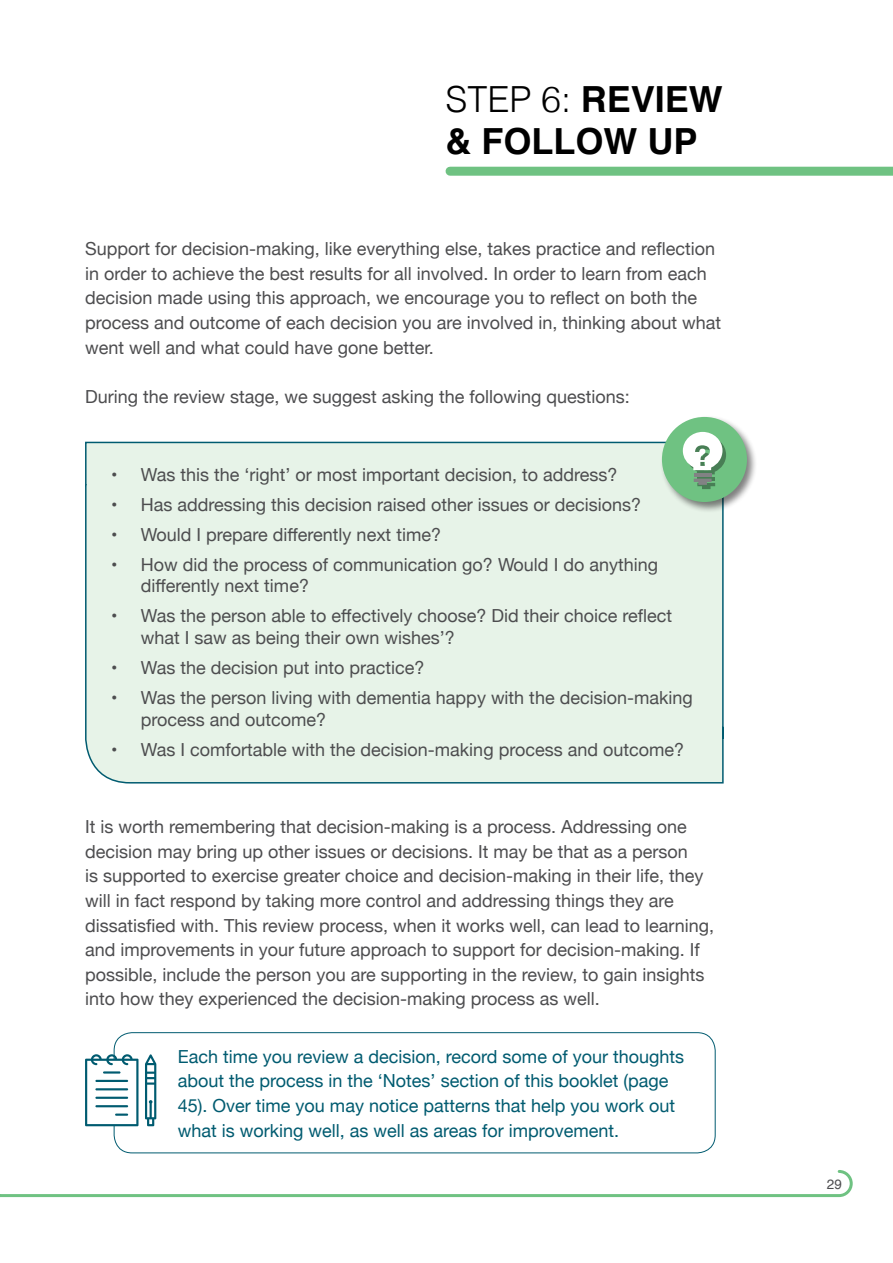
<style>
.page{position:relative;width:893px;height:1263px;background:#fff}
.page>*{position:absolute;margin:0;border:0;box-sizing:border-box;transform-origin:0 0}
.t1{font:700 36px/42px "Helvetica";color:#000}
.t2{font:18px/24.6px "Helvetica Neue";color:#4d4d4f}
.t3{font:18px/24.6px "Helvetica Neue";color:#005b70}
.t4{font:13.5px "Helvetica";color:#4d4d4f}
.s1{font-weight:300}
</style>
<div class="page">
<svg style="left:0;top:1170px;width:853px;height:28px"></svg>
<div style="left:450px;top:167px;width:443px;height:9px;background:#6fc282"></div>
<div style="left:85px;top:441px;width:639px;height:343px;background:#e7f3e8"></div>
<div style="left:660px;top:414px;width:98px;height:99px;background:#000;opacity:.5"></div>
<div style="left:662px;top:417px;width:85px;height:85px;background:#6fc282;border-radius:50%"></div>
<svg style="left:683px;top:432px;width:43px;height:57px"></svg>
<div style="left:114px;top:1032px;width:602px;height:121px;border:1px solid #005b70;border-radius:18px"></div>
<svg style="left:145px;top:1054px;width:11px;height:72px"></svg>
<svg style="left:85px;top:1054px;width:53px;height:72px"></svg>
<h1 class="t1" style="left:445px;top:79px;width:279px"><span class="s1">STEP 6:</span> REVIEW &amp; FOLLOW UP</h1>
<p class="t2" style="left:85px;top:237px;width:638px">Support for decision-making, like everything else, takes practice and reflection in order to achieve the best results for all involved. In order to learn from each decision made using this approach, we encourage you to reflect on both the process and outcome of each decision you are involved in, thinking about what went well and what could have gone better.</p>
<p class="t2" style="left:85px;top:385px;width:546px">During the review stage, we suggest asking the following questions:</p>
<p class="t2" style="left:111px;top:463px;width:508px">• Was this the ‘right’ or most important decision, to address?</p>
<p class="t2" style="left:111px;top:493px;width:532px">• Has addressing this decision raised other issues or decisions?</p>
<p class="t2" style="left:111px;top:523px;width:331px">• Would I prepare differently next time?</p>
<p class="t2" style="left:141px;top:555px;width:519px;line-height:21.6px;text-indent:-30px">• How did the process of communication go? Would I do anything differently next time?</p>
<p class="t2" style="left:141px;top:606px;width:533px;line-height:21.6px;text-indent:-30px">• Was the person able to effectively choose? Did their choice reflect what I saw as being their own wishes’?</p>
<p class="t2" style="left:111px;top:656px;width:315px">• Was the decision put into practice?</p>
<p class="t2" style="left:141px;top:688px;width:553px;line-height:21.6px;text-indent:-30px">• Was the person living with dementia happy with the decision-making process and outcome?</p>
<p class="t2" style="left:111px;top:738px;width:574px">• Was I comfortable with the decision-making process and outcome?</p>
<p class="t2" style="left:85px;top:815px;width:630px">It is worth remembering that decision-making is a process. Addressing one decision may bring up other issues or decisions. It may be that as a person<br>is supported to exercise greater choice and decision-making in their life, they will in fact respond by taking more control and addressing things they are dissatisfied with. This review process, when it works well, can lead to learning, and improvements in your future approach to support for decision-making. If possible, include the person you are supporting in the review, to gain insights into how they experienced the decision-making process as well.</p>
<p class="t3" style="left:178px;top:1045px;width:508px">Each time you review a decision, record some of your thoughts about the process in the ‘Notes’ section of this booklet (page 45). Over time you may notice patterns that help you work out what is working well, as well as areas for improvement.</p>
<p class="t4" style="left:827px;top:1174px;width:17px">29</p>
</div>
